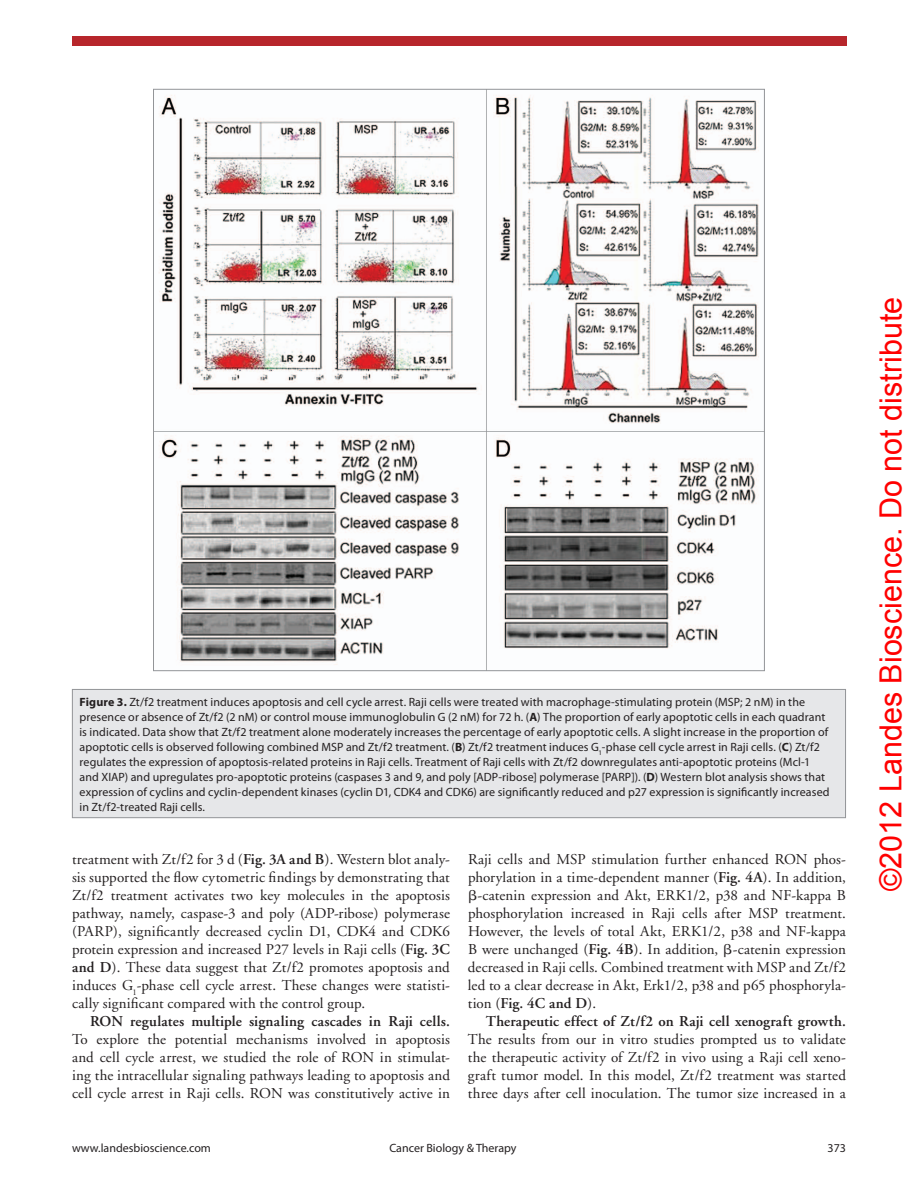
<style>
.page{position:relative;width:918px;height:1188px;background:#fff}
.page>*{position:absolute;margin:0;border:0;box-sizing:border-box;transform-origin:0 0}
.t1{font:30.45px "Arial";color:#f00}
.t2{font:15px/18px "Adobe Garamond";letter-spacing:.01em;color:#231f20;text-align:justify}
.t3{font:600 15px "Adobe Garamond";letter-spacing:.01em;color:#231f20}
.t4{font:12px/15px "Myriad Pro";letter-spacing:.005em;color:#231f20}
.s1{font-weight:700}
.s2{font-weight:600}
.s3{font-family:"Universal Std Greekw Math Pi"}
</style>
<div class="page">
<div style="left:72px;top:36px;width:774px;height:10px;background:#b7262b"></div>
<div style="left:72px;top:689px;width:774px;height:129px;background:#e6e7e9"></div>
<div style="left:72px;top:689px;width:774px;height:129px;border:1px solid #939598"></div>
<img style="left:155px;top:91px;width:608px;height:578px">
<p class="t4" style="left:80px;top:694px;width:752px"><span class="s1">Figure 3.</span> Zt/f2 treatment induces apoptosis and cell cycle arrest. Raji cells were treated with macrophage-stimulating protein (MSP; 2 nM) in the presence or absence of Zt/f2 (2 nM) or control mouse immunoglobulin G (2 nM) for 72 h. (<span class="s1">A</span>) The proportion of early apoptotic cells in each quadrant is indicated. Data show that Zt/f2 treatment alone moderately increases the percentage of early apoptotic cells. A slight increase in the proportion of apoptotic cells is observed following combined MSP and Zt/f2 treatment. (<span class="s1">B</span>) Zt/f2 treatment induces G<sub>1</sub>-phase cell cycle arrest in Raji cells. (<span class="s1">C</span>) Zt/f2 regulates the expression of apoptosis-related proteins in Raji cells. Treatment of Raji cells with Zt/f2 downregulates anti-apoptotic proteins (Mcl-1 and XIAP) and upregulates pro-apoptotic proteins (caspases 3 and 9, and poly [ADP-ribose] polymerase [PARP]). (<span class="s1">D</span>) Western blot analysis shows that expression of cyclins and cyclin-dependent kinases (cyclin D1, CDK4 and CDK6) are significantly reduced and p27 expression is significantly increased in Zt/f2-treated Raji cells.</p>
<p class="t2" style="left:72px;top:851px;width:379px">treatment with Zt/f2 for 3 d (<span class="s2">Fig. 3A and B</span>). Western blot analy&shy;sis supported the flow cytometric findings by demonstrating that Zt/f2 treatment activates two key molecules in the apoptosis pathway, namely, caspase-3 and poly (ADP-ribose) polymerase (PARP), significantly decreased cyclin D1, CDK4 and CDK6 protein expression and increased P27 levels in Raji cells (<span class="s2">Fig. 3C and D</span>). These data suggest that Zt/f2 promotes apoptosis and induces G<sub>1</sub>-phase cell cycle arrest. These changes were statisti&shy;cally significant compared with the control group.</p>
<p class="t3" style="left:90px;top:1013px;width:361px">RON regulates multiple signaling cascades in Raji cells.</p>
<p class="t2" style="left:72px;top:1031px;width:379px">To explore the potential mechanisms involved in apoptosis and cell cycle arrest, we studied the role of RON in stimulat&shy;ing the intracellular signaling pathways leading to apoptosis and cell cycle arrest in Raji cells. RON was constitutively active in</p>
<p class="t2" style="left:468px;top:851px;width:379px">Raji cells and MSP stimulation further enhanced RON phos&shy;phorylation in a time-dependent manner (<span class="s2">Fig. 4A</span>). In addition, <span class="s3">β</span>-catenin expression and Akt, ERK1/2, p38 and NF-kappa B phosphorylation increased in Raji cells after MSP treatment.<br>However, the levels of total Akt, ERK1/2, p38 and NF-kappa B were unchanged (<span class="s2">Fig. 4B</span>). In addition, <span class="s3">β</span>-catenin expression decreased in Raji cells. Combined treatment with MSP and Zt/f2 led to a clear decrease in Akt, Erk1/2, p38 and p65 phosphoryla&shy;tion (<span class="s2">Fig. 4C and D</span>).</p>
<p class="t3" style="left:486px;top:1013px;width:361px">Therapeutic effect of Zt/f2 on Raji cell xenograft growth.</p>
<p class="t2" style="left:468px;top:1031px;width:380px">The results from our in vitro studies prompted us to validate the therapeutic activity of Zt/f2 in vivo using a Raji cell xeno&shy;graft tumor model. In this model, Zt/f2 treatment was started three days after cell inoculation. The tumor size increased in a</p>
<p class="t4" style="left:72px;top:1140px;width:140px">www.landesbioscience.com</p>
<p class="t4" style="left:389px;top:1140px;width:129px">Cancer Biology &amp; Therapy</p>
<p class="t4" style="left:828px;top:1140px;width:20px">373</p>
<h1 class="t1" style="left:871px;top:891px;width:595px;rotate:-90deg">©2012 Landes Bioscience. Do not distribute</h1>
</div>
